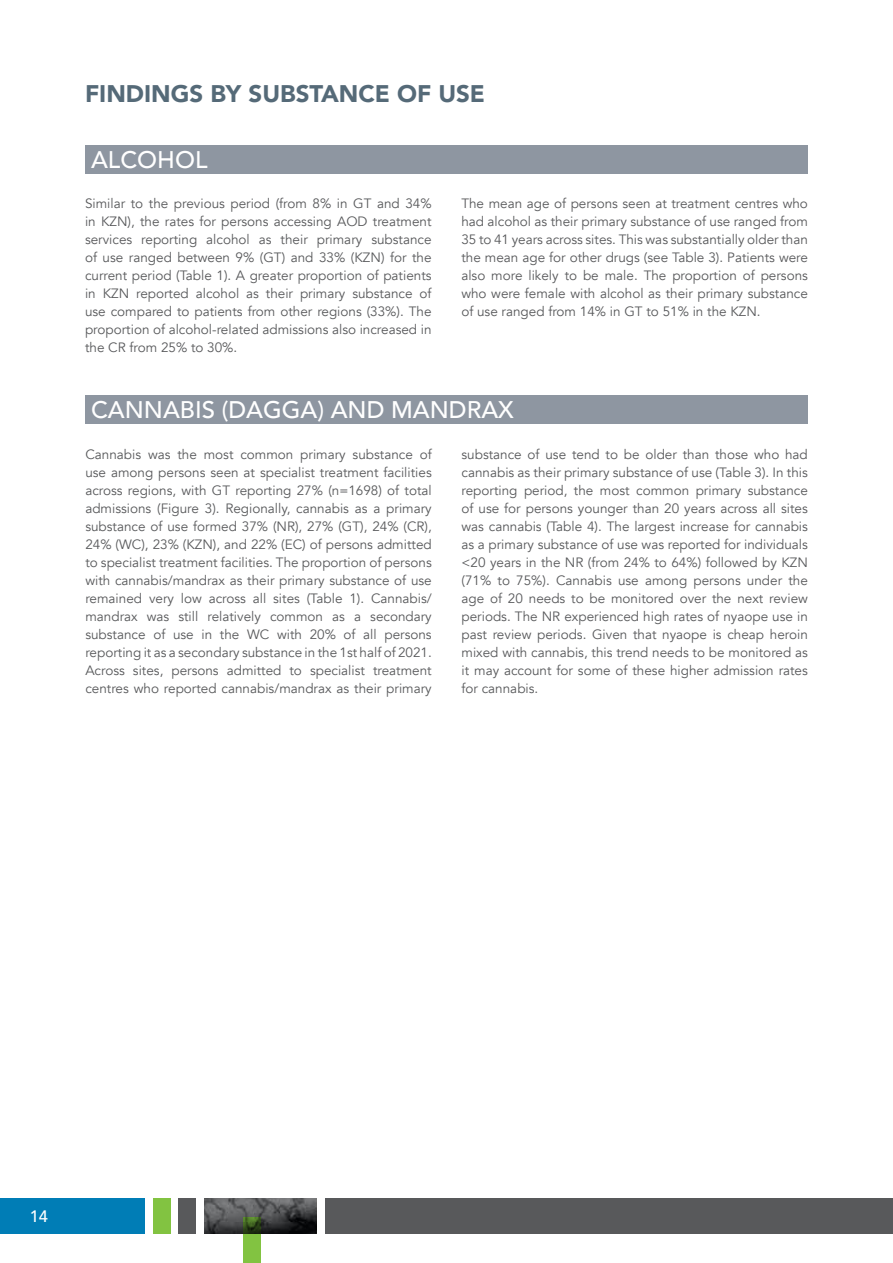
<style>
.page{position:relative;width:893px;height:1263px;background:#fff}
.page>*{position:absolute;margin:0;border:0;box-sizing:border-box;transform-origin:0 0}
.t1{font:500 24px "Avenir";color:#fff}
.t2{font:900 24px "Avenir";color:#556a78}
.t3{font:500 16.5px "Avenir";color:#fff}
.t4{font:13.5px/18px "Avenir";color:#58595b;text-align:justify}
</style>
<div class="page">
<img style="left:204px;top:1198px;width:112px;height:35px">
<div style="left:0;top:1198px;width:145px;height:35px;background:#007db6"></div>
<div style="left:153px;top:1198px;width:17px;height:35px;background:#82c341"></div>
<svg style="left:243px;top:1217px;width:17px;height:46px"></svg>
<div style="left:179px;top:1198px;width:17px;height:35px;background:#58595b"></div>
<div style="left:326px;top:1198px;width:567px;height:35px;background:#58595b"></div>
<div style="left:85px;top:395px;width:723px;height:29px;background:#8e96a1"></div>
<div style="left:85px;top:145px;width:723px;height:29px;background:#8e96a1"></div>
<h1 class="t2" style="left:85px;top:73px;width:401px">FINDINGS BY SUBSTANCE OF USE</h1>
<h1 class="t1" style="left:91px;top:138px;width:118px">ALCOHOL</h1>
<p class="t4" style="left:85px;top:195px;width:348px">Similar to the previous period (from 8% in GT and 34% in KZN), the rates for persons accessing AOD treatment services reporting alcohol as their primary substance of use ranged between 9% (GT) and 33% (KZN) for the current period (Table 1). A greater proportion of patients in KZN reported alcohol as their primary substance of use compared to patients from other regions (33%). The proportion of alcohol-related admissions also increased in the CR from 25% to 30%.</p>
<p class="t4" style="left:461px;top:195px;width:348px">The mean age of persons seen at treatment centres who had alcohol as their primary substance of use ranged from 35 to 41 years across sites. This was substantially older than the mean age for other drugs (see Table 3). Patients were also more likely to be male. The proportion of persons who were female with alcohol as their primary substance of use ranged from 14% in GT to 51% in the KZN.</p>
<h1 class="t1" style="left:91px;top:389px;width:424px">CANNABIS (DAGGA) AND MANDRAX</h1>
<p class="t4" style="left:85px;top:446px;width:348px">Cannabis was the most common primary substance of use among persons seen at specialist treatment facilities across regions, with GT reporting 27% (n=1698) of total admissions (Figure 3). Regionally, cannabis as a primary substance of use formed 37% (NR), 27% (GT), 24% (CR), 24% (WC), 23% (KZN), and 22% (EC) of persons admitted to specialist treatment facilities. The proportion of persons with cannabis/mandrax as their primary substance of use remained very low across all sites (Table 1). Cannabis/ mandrax was still relatively common as a secondary substance of use in the WC with 20% of all persons reporting it as a secondary substance in the 1st half of 2021.<br>Across sites, persons admitted to specialist treatment centres who reported cannabis/mandrax as their primary</p>
<p class="t4" style="left:462px;top:446px;width:348px">substance of use tend to be older than those who had cannabis as their primary substance of use (Table 3). In this reporting period, the most common primary substance of use for persons younger than 20 years across all sites was cannabis (Table 4). The largest increase for cannabis as a primary substance of use was reported for individuals &lt;20 years in the NR (from 24% to 64%) followed by KZN (71% to 75%). Cannabis use among persons under the age of 20 needs to be monitored over the next review periods. The NR experienced high rates of nyaope use in past review periods. Given that nyaope is cheap heroin mixed with cannabis, this trend needs to be monitored as it may account for some of these higher admission rates for cannabis.</p>
<p class="t3" style="left:30px;top:1202px;width:20px">14</p>
</div>
